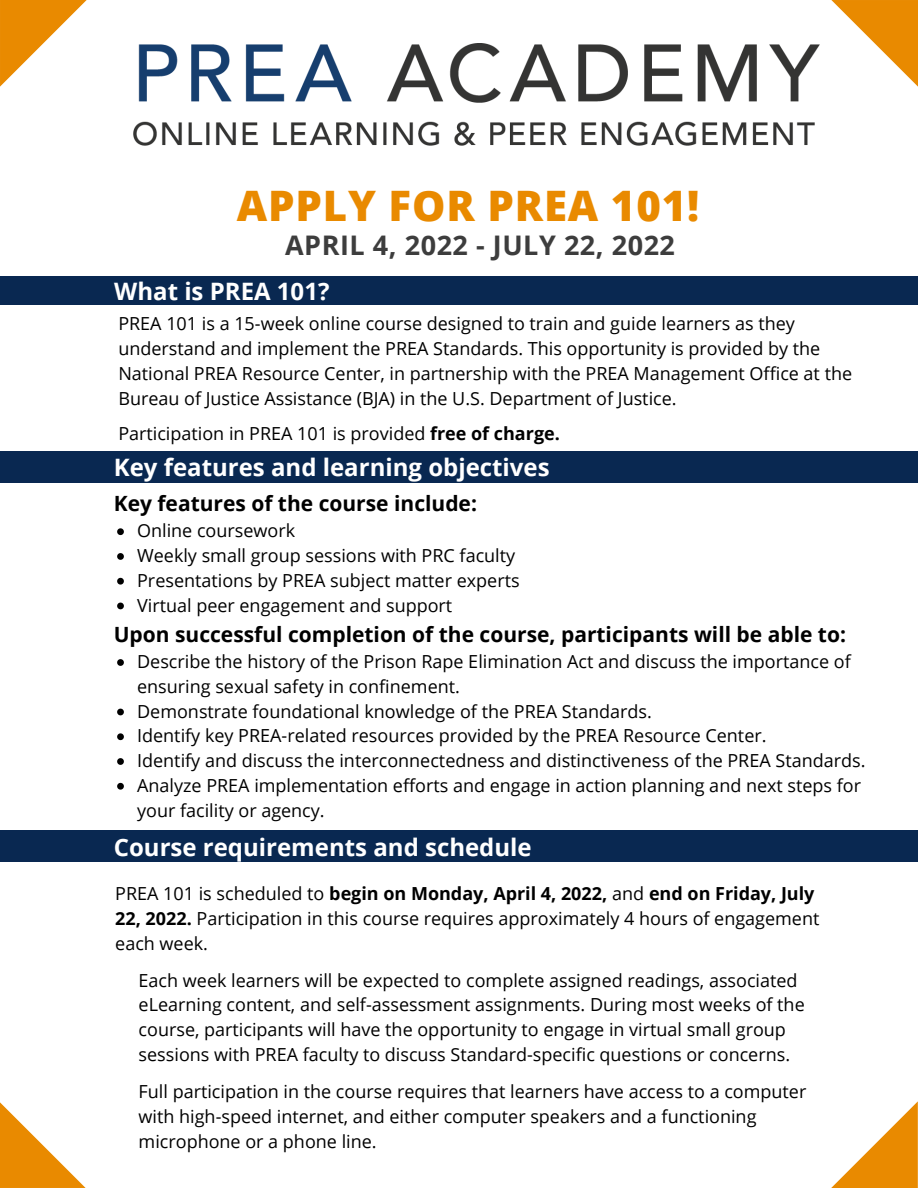
<style>
.page{position:relative;width:918px;height:1188px;background:#fff}
.page>*{position:absolute;margin:0;border:0;box-sizing:border-box;transform-origin:0 0}
.t1{font:800 42px "Open Sans";letter-spacing:.02em;color:#e98a00}
.t2{font:700 27px "Open Sans";letter-spacing:.02em;color:#3d3d3d}
.t3{font:700 24px "Open Sans";color:#fff}
.t4{font:700 21px "Open Sans";color:#000}
.t5{font:18px/24.8px "Open Sans";color:#000}
.s1{font-weight:700}
</style>
<div class="page">
<div style="left:0;top:277px;width:918px;height:28px;background:#092851"></div>
<img style="left:133px;top:43px;width:686px;height:103px">
<div style="left:0;top:451px;width:918px;height:32px;background:#092851"></div>
<svg style="left:117px;top:528px;width:7px;height:7px"></svg>
<svg style="left:117px;top:553px;width:7px;height:7px"></svg>
<svg style="left:117px;top:578px;width:7px;height:7px"></svg>
<svg style="left:117px;top:603px;width:7px;height:6px"></svg>
<div style="left:0;top:830px;width:918px;height:31px;background:#092851"></div>
<svg style="left:117px;top:659px;width:7px;height:7px"></svg>
<svg style="left:117px;top:709px;width:7px;height:6px"></svg>
<svg style="left:117px;top:733px;width:7px;height:7px"></svg>
<svg style="left:117px;top:758px;width:7px;height:7px"></svg>
<svg style="left:117px;top:783px;width:7px;height:7px"></svg>
<svg style="left:831px;top:0;width:87px;height:87px"></svg>
<svg style="left:0;top:0;width:87px;height:87px"></svg>
<svg style="left:831px;top:1101px;width:87px;height:87px"></svg>
<svg style="left:0;top:1102px;width:86px;height:86px"></svg>
<p class="t1" style="left:237px;top:176px;width:464px">APPLY FOR PREA 101!</p>
<p class="t2" style="left:285px;top:227px;width:391px">APRIL 4, 2022 - JULY 22, 2022</p>
<p class="t3" style="left:114px;top:274px;width:217px">What is PREA 101?</p>
<p class="t5" style="left:118px;top:311px;width:735px">PREA 101 is a 15-week online course designed to train and guide learners as they understand and implement the PREA Standards. This opportunity is provided by the National PREA Resource Center, in partnership with the PREA Management Office at the Bureau of Justice Assistance (BJA) in the U.S. Department of Justice.</p>
<p class="t5" style="left:118px;top:420px;width:443px">Participation in PREA 101 is provided <span class="s1">free of charge.</span></p>
<p class="t3" style="left:114px;top:450px;width:437px">Key features and learning objectives</p>
<p class="t4" style="left:114px;top:489px;width:365px">Key features of the course include:</p>
<p class="t5" style="left:137px;top:518px;width:160px">Online coursework</p>
<p class="t5" style="left:137px;top:543px;width:380px">Weekly small group sessions with PRC faculty</p>
<p class="t5" style="left:137px;top:567px;width:384px">Presentations by PREA subject matter experts</p>
<p class="t5" style="left:137px;top:592px;width:317px">Virtual peer engagement and support</p>
<p class="t4" style="left:114px;top:620px;width:734px">Upon successful completion of the course, participants will be able to:</p>
<p class="t5" style="left:137px;top:649px;width:715px">Describe the history of the Prison Rape Elimination Act and discuss the importance of ensuring sexual safety in confinement.</p>
<p class="t5" style="left:137px;top:698px;width:516px">Demonstrate foundational knowledge of the PREA Standards.</p>
<p class="t5" style="left:137px;top:723px;width:631px">Identify key PREA-related resources provided by the PREA Resource Center.</p>
<p class="t5" style="left:137px;top:748px;width:730px">Identify and discuss the interconnectedness and distinctiveness of the PREA Standards.</p>
<p class="t5" style="left:137px;top:773px;width:726px">Analyze PREA implementation efforts and engage in action planning and next steps for your facility or agency.</p>
<p class="t3" style="left:114px;top:830px;width:419px">Course requirements and schedule</p>
<p class="t5" style="left:115px;top:881px;width:706px">PREA 101 is scheduled to <span class="s1">begin on Monday, April 4, 2022,</span> and <span class="s1">end on Friday, July<br>22, 2022.</span> Participation in this course requires approximately 4 hours of engagement each week.</p>
<p class="t5" style="left:139px;top:967px;width:668px">Each week learners will be expected to complete assigned readings, associated eLearning content, and self-assessment assignments. During most weeks of the course, participants will have the opportunity to engage in virtual small group sessions with PREA faculty to discuss Standard-specific questions or concerns.</p>
<p class="t5" style="left:139px;top:1079px;width:669px">Full participation in the course requires that learners have access to a computer with high-speed internet, and either computer speakers and a functioning microphone or a phone line.</p>
</div>
